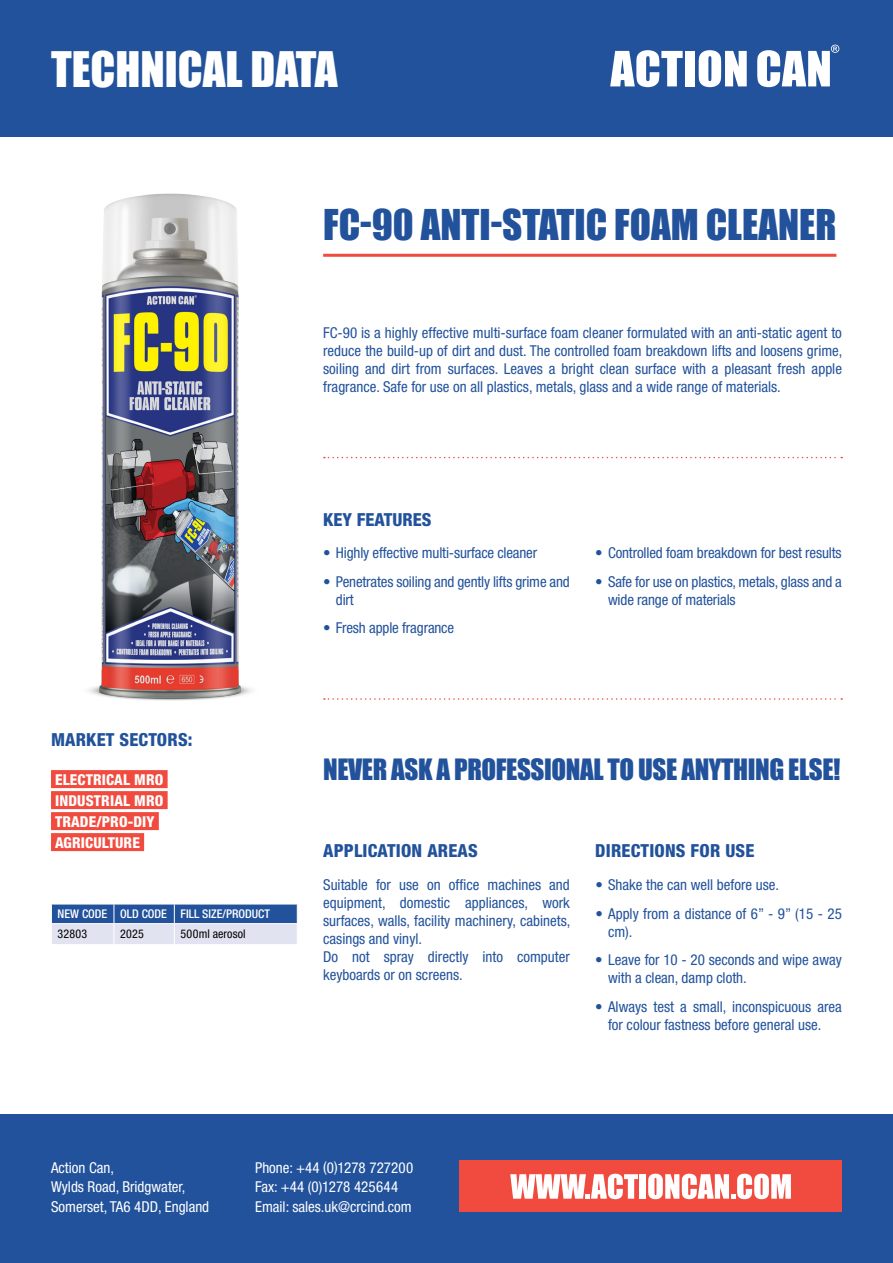
<style>
.page{position:relative;width:893px;height:1263px;background:#fff}
.page>*{position:absolute;margin:0;border:0;box-sizing:border-box;transform-origin:0 0}
.t1{font:45px "Impact";color:#fff}
.t2{font:39px "Impact";color:#22529b}
.t3{font:27px "Impact";letter-spacing:-.015em;color:#22529b}
.t4{font:800 condensed 18px "Helvetica Neue LT Std";letter-spacing:.01em;color:#22529b}
.t5{font:condensed 15px/18px "Helvetica Neue LT Std";color:#22529b}
.t6{font:condensed 15px/19.5px "Helvetica Neue LT Std";color:#fff}
.t7{font:800 condensed 15px/21px "Helvetica Neue LT Std";letter-spacing:.01em;color:#fff}
.t8{font:500 condensed 12px "Helvetica Neue LT Std";color:#fff}
.t9{font:condensed 12px "Helvetica Neue LT Std";letter-spacing:.015em;color:#000}
</style>
<div class="page">
<div style="left:0;top:0;width:893px;height:136px;background:#22529b"></div>
<div style="left:0;top:1114px;width:893px;height:149px;background:#22529b"></div>
<div style="left:459px;top:1161px;width:383px;height:51px;background:#f04b3e"></div>
<svg style="left:510px;top:1174px;width:128px;height:25px"></svg>
<div style="left:639px;top:1174px;width:7px;height:25px;background:#fff"></div>
<svg style="left:648px;top:1174px;width:143px;height:25px"></svg>
<hr style="left:323px;top:254px;width:513px;height:3px;background:#f04b3e">
<svg style="left:610px;top:50px;width:73px;height:37px"></svg>
<div style="left:685px;top:51px;width:10px;height:35px;background:#fff"></div>
<svg style="left:699px;top:50px;width:48px;height:37px"></svg>
<svg style="left:757px;top:45px;width:82px;height:42px"></svg>
<svg style="left:324px;top:457px;width:518px;height:1px"></svg>
<svg style="left:324px;top:698px;width:518px;height:2px"></svg>
<img style="left:88px;top:193px;width:164px;height:508px">
<div style="left:51px;top:770px;width:117px;height:18px;background:#f04b3e"></div>
<div style="left:51px;top:791px;width:117px;height:18px;background:#f04b3e"></div>
<div style="left:51px;top:812px;width:108px;height:18px;background:#f04b3e"></div>
<div style="left:51px;top:833px;width:93px;height:18px;background:#f04b3e"></div>
<svg style="left:51px;top:904px;width:247px;height:40px;background:#8ca2ca"></svg>
<h1 class="t1" style="left:51px;top:34px;width:288px">TECHNICAL DATA</h1>
<h2 class="t2" style="left:323px;top:195px;width:515px">FC-90 ANTI-STATIC FOAM CLEANER</h2>
<p class="t5" style="left:323px;top:324px;width:521px;text-align:justify">FC-90 is a highly effective multi-surface foam cleaner formulated with an anti-static agent to reduce the build-up of dirt and dust. The controlled foam breakdown lifts and loosens grime, soiling and dirt from surfaces. Leaves a bright clean surface with a pleasant fresh apple fragrance. Safe for use on all plastics, metals, glass and a wide range of materials.</p>
<p class="t4" style="left:51px;top:728px;width:143px">MARKET SECTORS:</p>
<p class="t7" style="left:55px;top:769px;width:101px">ELECTRICAL MRO<br>INDUSTRIAL MRO<br>TRADE/PRO-DIY<br>AGRICULTURE</p>
<p class="t8" style="left:58px;top:907px;width:98px">NEW CODE OLD CODE</p>
<p class="t8" style="left:181px;top:907px;width:91px">FILL SIZE/PRODUCT</p>
<p class="t9" style="left:58px;top:927px;width:31px">32803</p>
<p class="t9" style="left:120px;top:927px;width:25px">2025</p>
<p class="t9" style="left:181px;top:927px;width:67px">500ml aerosol</p>
<p class="t4" style="left:323px;top:508px;width:110px">KEY FEATURES</p>
<p class="t5" style="left:323px;top:544px;width:215px">• Highly effective multi-surface cleaner</p>
<p class="t5" style="left:336px;top:572px;width:235px;text-indent:-13px">• Penetrates soiling and gently lifts grime and dirt</p>
<p class="t5" style="left:323px;top:619px;width:133px">• Fresh apple fragrance</p>
<p class="t5" style="left:595px;top:544px;width:248px">• Controlled foam breakdown for best results</p>
<p class="t5" style="left:608px;top:572px;width:235px;text-indent:-13px">• Safe for use on plastics, metals, glass and a wide range of materials</p>
<h3 class="t3" style="left:323px;top:749px;width:519px">NEVER ASK A PROFESSIONAL TO USE ANYTHING ELSE!</h3>
<p class="t4" style="left:323px;top:840px;width:41px">APPLICATION</p>
<p class="t4" style="left:427px;top:840px;width:11px">AREAS</p>
<p class="t4" style="left:595px;top:839px;width:10px">DIRECTIONS</p>
<p class="t4" style="left:691px;top:839px;width:45px">FOR USE</p>
<p class="t5" style="left:323px;top:876px;width:249px">Suitable for use on office machines and equipment, domestic appliances, work surfaces, walls, facility machinery, cabinets, casings and vinyl.<br>Do not spray directly into computer keyboards or on screens.</p>
<p class="t5" style="left:595px;top:876px;width:185px">• Shake the can well before use.</p>
<p class="t5" style="left:608px;top:904px;width:235px;text-indent:-13px">• Apply from a distance of 6” - 9” (15 - 25 cm).</p>
<p class="t5" style="left:608px;top:951px;width:235px;text-indent:-13px">• Leave for 10 - 20 seconds and wipe away with a clean, damp cloth.</p>
<p class="t5" style="left:595px;top:997px;width:248px;text-align:center">• Always test a small, inconspicuous area for colour fastness before general use.</p>
<p class="t6" style="left:51px;top:1158px;width:160px">Action Can,<br>Wylds Road, Bridgwater,<br>Somerset, TA6 4DD, England</p>
<p class="t6" style="left:255px;top:1158px;width:160px">Phone: +44 (0)1278 727200<br>Fax: +44 (0)1278 425644<br>Email: sales.uk@crcind.com</p>
</div>
